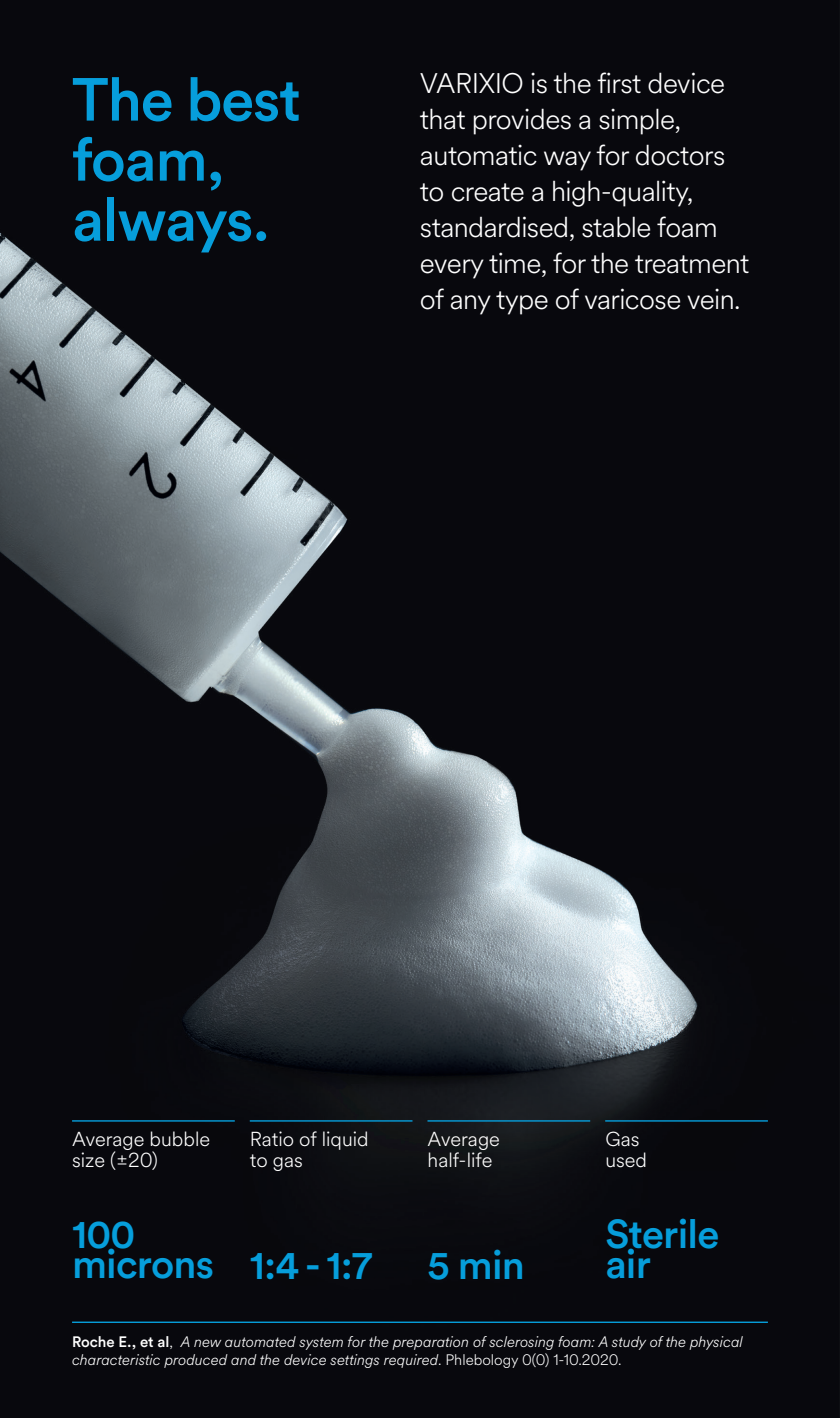
<style>
.page{position:relative;width:840px;height:1418px;background:#fff}
.page>*{position:absolute;margin:0;border:0;box-sizing:border-box;transform-origin:0 0}
.t1{font:500 60px/60px "Circular Std";letter-spacing:-.02em;color:#069edb}
.t2{font:500 40px/30px "Circular Std";letter-spacing:-.02em;color:#069edb}
.t3{font:300 28px/36px "Circular Spotify Text";letter-spacing:-.02em;color:#fff}
.t4{font:300 20px/21px "Circular Spotify Text";color:#fff}
.t5{font:italic 300 15px/18px "Circular Spotify Text";color:#fff}
.s1{font-family:"Circular Std";font-weight:500;font-style:normal}
.s2{font-style:normal}
</style>
<div class="page">
<img style="left:0;top:0;width:839px;height:1417px">
<hr style="left:72px;top:1120px;width:163px;height:1px;background:#069edb">
<hr style="left:427px;top:1120px;width:163px;height:1px;background:#069edb">
<hr style="left:250px;top:1120px;width:162px;height:1px;background:#069edb">
<hr style="left:605px;top:1120px;width:162px;height:1px;background:#069edb">
<hr style="left:72px;top:1321px;width:695px;height:1px;background:#069edb">
<p class="t1" style="left:72px;top:68px;width:230px">The best foam, always.</p>
<p class="t3" style="left:420px;top:66px;width:330px">VARIXIO is the first device that provides a simple, automatic way for doctors to create a high-quality, standardised, stable foam every time, for the treatment of any type of varicose vein.</p>
<p class="t4" style="left:72px;top:1129px;width:139px">Average bubble size (±20)</p>
<p class="t4" style="left:250px;top:1129px;width:120px">Ratio of liquid to gas</p>
<p class="t4" style="left:427px;top:1129px;width:74px">Average half-life</p>
<p class="t4" style="left:605px;top:1129px;width:43px">Gas used</p>
<p class="t2" style="left:72px;top:1218px;width:143px">100 microns</p>
<p class="t2" style="left:250px;top:1248px;width:124px">1:4 - 1:7</p>
<p class="t2" style="left:427px;top:1248px;width:99px">5 min</p>
<p class="t2" style="left:605px;top:1218px;width:115px">Sterile air</p>
<p class="t5" style="left:72px;top:1332px;width:671px"><span class="s1">Roche E., et al</span><span class="s2">,</span> A new automated system for the preparation of sclerosing foam: A study of the physical characteristic produced and the device settings required<span class="s2">. Phlebology 0(0) 1-10.2020.</span></p>
</div>
